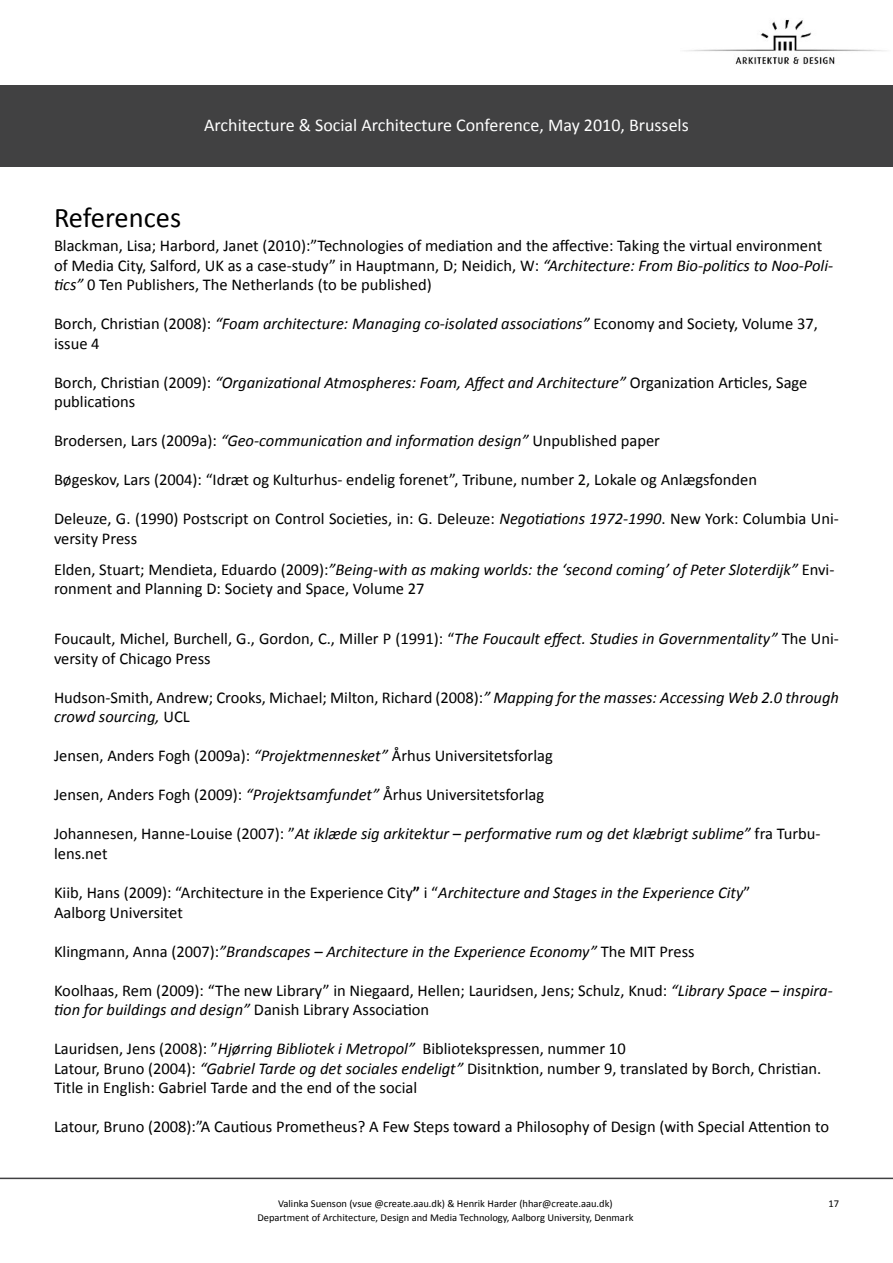
<style>
.page{position:relative;width:893px;height:1263px;background:#fff}
.page>*{position:absolute;margin:0;border:0;box-sizing:border-box;transform-origin:0 0}
.t1{font:28.5px "Calibri";color:#000}
.t2{font:18px "Calibri";color:#fff}
.t3{font:16.5px/19.5px "Calibri";color:#000}
.t4{font:italic 16.5px/19.5px "Calibri";color:#000}
.t5{font:10.5px/14.4px "Calibri";color:#000;text-align:center}
.s1{font-style:italic}
.s2{font-style:normal}
.s3{font-weight:700}
</style>
<div class="page">
<hr style="left:0;top:1177px;width:893px;height:2px;background:#414142">
<div style="left:0;top:85px;width:893px;height:81px;background:#414142"></div>
<img style="left:684px;top:19px;width:202px;height:46px">
<p class="t2" style="left:204px;top:114px;width:486px">Architecture &amp; Social Architecture Conference, May 2010, Brussels</p>
<h1 class="t1" style="left:54px;top:200px;width:129px">References</h1>
<p class="t3" style="left:54px;top:235px;width:781px">Blackman, Lisa; Harbord, Janet (2010):”Technologies of mediation and the affective: Taking the virtual environment of Media City, Salford, UK as a case-study” in Hauptmann, D; Neidich, W: <span class="s1">“Architecture: From Bio-politics to Noo-Poli&shy;tics”</span> 0 Ten Publishers, The Netherlands (to be published)</p>
<p class="t3" style="left:54px;top:313px;width:765px">Borch, Christian (2008): <span class="s1">“Foam architecture: Managing co-isolated associations”</span> Economy and Society, Volume 37, issue 4</p>
<p class="t3" style="left:54px;top:372px;width:755px">Borch, Christian (2009): <span class="s1">“Organizational Atmospheres: Foam, Affect and Architecture”</span> Organization Articles, Sage publications</p>
<p class="t4" style="left:54px;top:430px;width:608px"><span class="s2">Brodersen, Lars (2009a):</span> “Geo-communication and information design” <span class="s2">Unpublished paper</span></p>
<p class="t3" style="left:54px;top:469px;width:705px">Bøgeskov, Lars (2004): “Idræt og Kulturhus- endelig forenet”, Tribune, number 2, Lokale og Anlægsfonden</p>
<p class="t3" style="left:54px;top:508px;width:786px">Deleuze, G. (1990) Postscript on Control Societies, in: G. Deleuze: <span class="s1">Negotiations 1972-1990</span>. New York: Columbia Uni&shy;versity Press</p>
<p class="t3" style="left:54px;top:559px;width:782px">Elden, Stuart; Mendieta, Eduardo (2009):<span class="s1">”Being-with as making worlds: the ‘second coming’ of Peter Sloterdijk”</span> Envi&shy;ronment and Planning D: Society and Space, Volume 27</p>
<p class="t3" style="left:54px;top:628px;width:786px">Foucault, Michel, Burchell, G., Gordon, C., Miller P (1991): “<span class="s1">The Foucault effect. Studies in Governmentality”</span> The Uni&shy;versity of Chicago Press</p>
<p class="t3" style="left:54px;top:687px;width:786px">Hudson-Smith, Andrew; Crooks, Michael; Milton, Richard (2008):<span class="s1">” Mapping for the masses: Accessing Web 2.0 through crowd sourcing,</span> UCL</p>
<p class="t3" style="left:54px;top:745px;width:500px">Jensen, Anders Fogh (2009a): <span class="s1">“Projektmennesket”</span> Århus Universitetsforlag</p>
<p class="t3" style="left:54px;top:784px;width:492px">Jensen, Anders Fogh (2009): <span class="s1">“Projektsamfundet”</span> Århus Universitetsforlag</p>
<p class="t4" style="left:54px;top:823px;width:768px"><span class="s2">Johannesen, Hanne-Louise (2007): ”</span>At iklæde sig arkitektur – performative rum og det klæbrigt sublime” <span class="s2">fra Turbu&shy;lens.net</span></p>
<p class="t3" style="left:54px;top:882px;width:698px">Kiib, Hans (2009): “Architecture in the Experience City<span class="s3">”</span> i “<span class="s1">Architecture and Stages in the Experience City</span>”<br>Aalborg Universitet</p>
<p class="t4" style="left:54px;top:940px;width:642px"><span class="s2">Klingmann, Anna (2007):</span>”Brandscapes – Architecture in the Experience Economy” <span class="s2">The MIT Press</span></p>
<p class="t3" style="left:54px;top:979px;width:780px">Koolhaas, Rem (2009): “The new Library” in Niegaard, Hellen; Lauridsen, Jens; Schulz, Knud: <span class="s1">“Library Space – inspira&shy;tion for buildings and design”</span> Danish Library Association</p>
<p class="t3" style="left:54px;top:1038px;width:769px">Lauridsen, Jens (2008): ”<span class="s1">Hjørring Bibliotek i Metropol”</span> Bibliotekspressen, nummer 10<br>Latour, Bruno (2004): <span class="s1">“Gabriel Tarde og det sociales endeligt”</span> Disitnktion, number 9, translated by Borch, Christian.<br>Title in English: Gabriel Tarde and the end of the social</p>
<p class="t3" style="left:54px;top:1116px;width:777px">Latour, Bruno (2008):”A Cautious Prometheus? A Few Steps toward a Philosophy of Design (with Special Attention to</p>
<p class="t5" style="left:257px;top:1196px;width:378px">Valinka Suenson (vsue @create.aau.dk) &amp; Henrik Harder (hhar@create.aau.dk)<br>Department of Architecture, Design and Media Technology, Aalborg University, Denmark</p>
<p class="t5" style="left:828px;top:1196px;width:12px">17</p>
</div>
